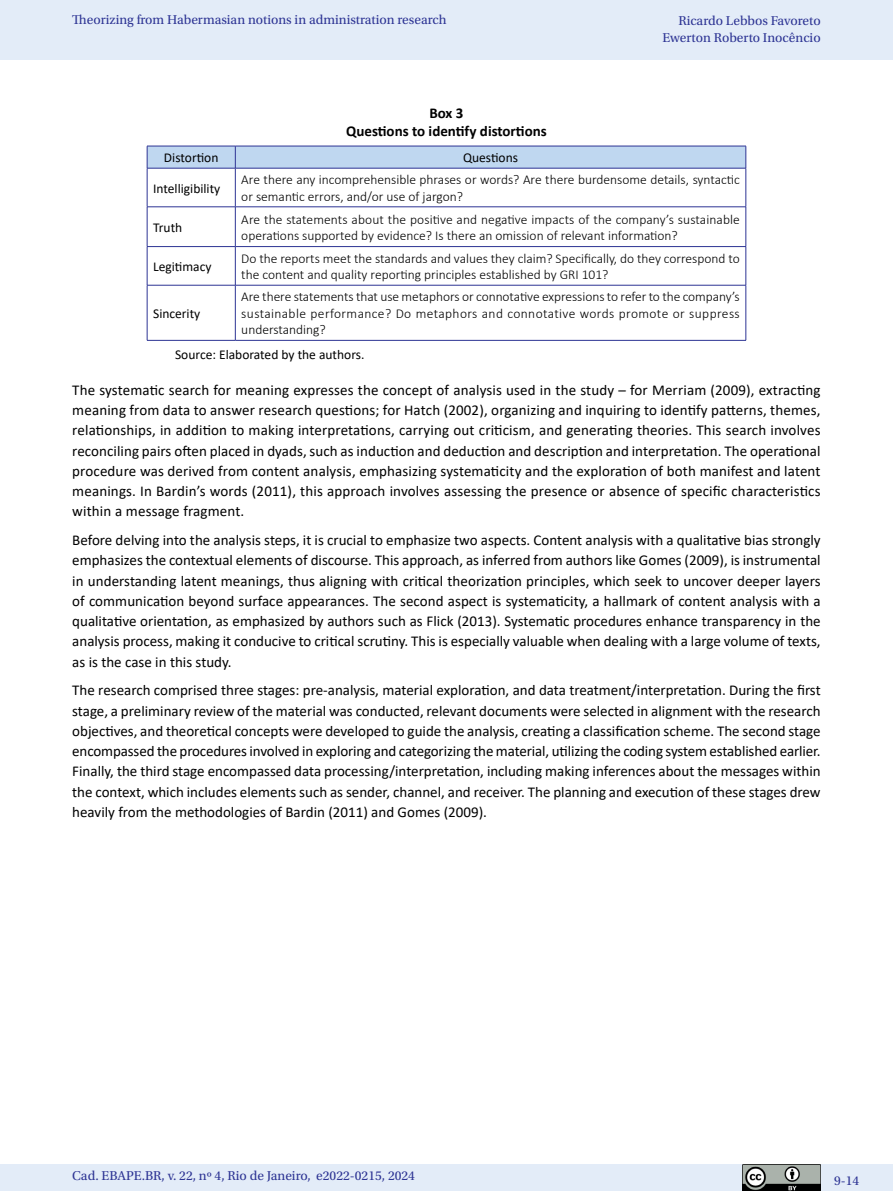
<style>
.page{position:relative;width:893px;height:1191px;background:#fff}
.page>*{position:absolute;margin:0;border:0;box-sizing:border-box;transform-origin:0 0}
.t1{font:15px/20.2px "Calibri";color:#000;text-align:justify}
.t2{font:700 15px/18px "Calibri";color:#000;text-align:center}
.t3{font:300 13.5px/16.5px "Calibri";color:#000}
.t4{font:13.5px/16.5px "Utopia Std";color:#2d3494;text-align:right}
.t5{font:13.5px "Calibri";color:#000}
</style>
<div class="page">
<div style="left:0;top:0;width:893px;height:60px;background:#e3ecf8"></div>
<div style="left:0;top:1164px;width:893px;height:27px;background:#e3ecf8"></div>
<img style="left:743px;top:1164px;width:78px;height:27px">
<hr style="left:235px;top:168px;width:1px;height:39px;background:#2d3494">
<hr style="left:147px;top:206px;width:88px;height:1px;background:#2d3494">
<hr style="left:235px;top:206px;width:511px;height:1px;background:#2d3494">
<hr style="left:235px;top:207px;width:1px;height:39px;background:#2d3494">
<hr style="left:147px;top:246px;width:88px;height:1px;background:#2d3494">
<hr style="left:235px;top:246px;width:511px;height:1px;background:#2d3494">
<hr style="left:235px;top:247px;width:1px;height:38px;background:#2d3494">
<hr style="left:147px;top:285px;width:88px;height:1px;background:#2d3494">
<hr style="left:235px;top:285px;width:511px;height:1px;background:#2d3494">
<hr style="left:235px;top:285px;width:1px;height:55px;background:#2d3494">
<hr style="left:147px;top:168px;width:1px;height:39px;background:#2d3494">
<hr style="left:746px;top:168px;width:1px;height:39px;background:#2d3494">
<hr style="left:147px;top:207px;width:1px;height:39px;background:#2d3494">
<hr style="left:746px;top:207px;width:1px;height:39px;background:#2d3494">
<hr style="left:147px;top:247px;width:1px;height:38px;background:#2d3494">
<hr style="left:746px;top:247px;width:1px;height:38px;background:#2d3494">
<hr style="left:147px;top:285px;width:1px;height:55px;background:#2d3494">
<hr style="left:746px;top:285px;width:1px;height:55px;background:#2d3494">
<hr style="left:147px;top:340px;width:88px;height:1px;background:#2d3494">
<hr style="left:235px;top:340px;width:511px;height:1px;background:#2d3494">
<svg style="left:147px;top:146px;width:600px;height:22px;background:#b8cfeb"></svg>
<hr style="left:147px;top:168px;width:88px;height:1px;background:#2d3494">
<hr style="left:235px;top:168px;width:511px;height:1px;background:#2d3494">
<p class="t4" style="left:72px;top:11px;width:376px">Theorizing from Habermasian notions in administration research</p>
<p class="t2" style="left:346px;top:103px;width:202px">Box 3<br>Questions to identify distortions</p>
<p class="t4" style="left:663px;top:13px;width:160px">Ricardo Lebbos Favoreto<br>Ewerton Roberto Inocêncio</p>
<p class="t5" style="left:164px;top:148px;width:56px">Distortion</p>
<p class="t5" style="left:463px;top:148px;width:57px">Questions</p>
<p class="t5" style="left:153px;top:179px;width:69px">Intelligibility</p>
<p class="t3" style="left:241px;top:171px;width:500px">Are there any incomprehensible phrases or words? Are there burdensome details, syntactic or semantic errors, and/or use of jargon?</p>
<p class="t5" style="left:153px;top:218px;width:31px">Truth</p>
<p class="t3" style="left:241px;top:211px;width:500px">Are the statements about the positive and negative impacts of the company’s sustainable operations supported by evidence? Is there an omission of relevant information?</p>
<p class="t5" style="left:153px;top:257px;width:60px">Legitimacy</p>
<p class="t3" style="left:241px;top:250px;width:500px">Do the reports meet the standards and values they claim? Specifically, do they correspond to the content and quality reporting principles established by GRI 101?</p>
<p class="t5" style="left:153px;top:304px;width:49px">Sincerity</p>
<p class="t3" style="left:241px;top:288px;width:500px;text-align:justify">Are there statements that use metaphors or connotative expressions to refer to the company’s sustainable performance? Do metaphors and connotative words promote or suppress understanding?</p>
<p class="t5" style="left:175px;top:345px;width:191px">Source: Elaborated by the authors.</p>
<p class="t1" style="left:72px;top:379px;width:750px">The systematic search for meaning expresses the concept of analysis used in the study – for Merriam (2009), extracting meaning from data to answer research questions; for Hatch (2002), organizing and inquiring to identify patterns, themes, relationships, in addition to making interpretations, carrying out criticism, and generating theories. This search involves reconciling pairs often placed in dyads, such as induction and deduction and description and interpretation. The operational procedure was derived from content analysis, emphasizing systematicity and the exploration of both manifest and latent meanings. In Bardin’s words (2011), this approach involves assessing the presence or absence of specific characteristics within a message fragment.</p>
<p class="t1" style="left:72px;top:529px;width:750px">Before delving into the analysis steps, it is crucial to emphasize two aspects. Content analysis with a qualitative bias strongly emphasizes the contextual elements of discourse. This approach, as inferred from authors like Gomes (2009), is instrumental in understanding latent meanings, thus aligning with critical theorization principles, which seek to uncover deeper layers of communication beyond surface appearances. The second aspect is systematicity, a hallmark of content analysis with a qualitative orientation, as emphasized by authors such as Flick (2013). Systematic procedures enhance transparency in the analysis process, making it conducive to critical scrutiny. This is especially valuable when dealing with a large volume of texts, as is the case in this study.</p>
<p class="t1" style="left:72px;top:680px;width:750px">The research comprised three stages: pre-analysis, material exploration, and data treatment/interpretation. During the first stage, a preliminary review of the material was conducted, relevant documents were selected in alignment with the research objectives, and theoretical concepts were developed to guide the analysis, creating a classification scheme. The second stage encompassed the procedures involved in exploring and categorizing the material, utilizing the coding system established earlier.<br>Finally, the third stage encompassed data processing/interpretation, including making inferences about the messages within the context, which includes elements such as sender, channel, and receiver. The planning and execution of these stages drew heavily from the methodologies of Bardin (2011) and Gomes (2009).</p>
<p class="t4" style="left:72px;top:1167px;width:344px">Cad. EBAPE.BR, v. 22, nº 4, Rio de Janeiro, e2022-0215, 2024</p>
<p class="t4" style="left:834px;top:1172px;width:27px">9-14</p>
</div>
